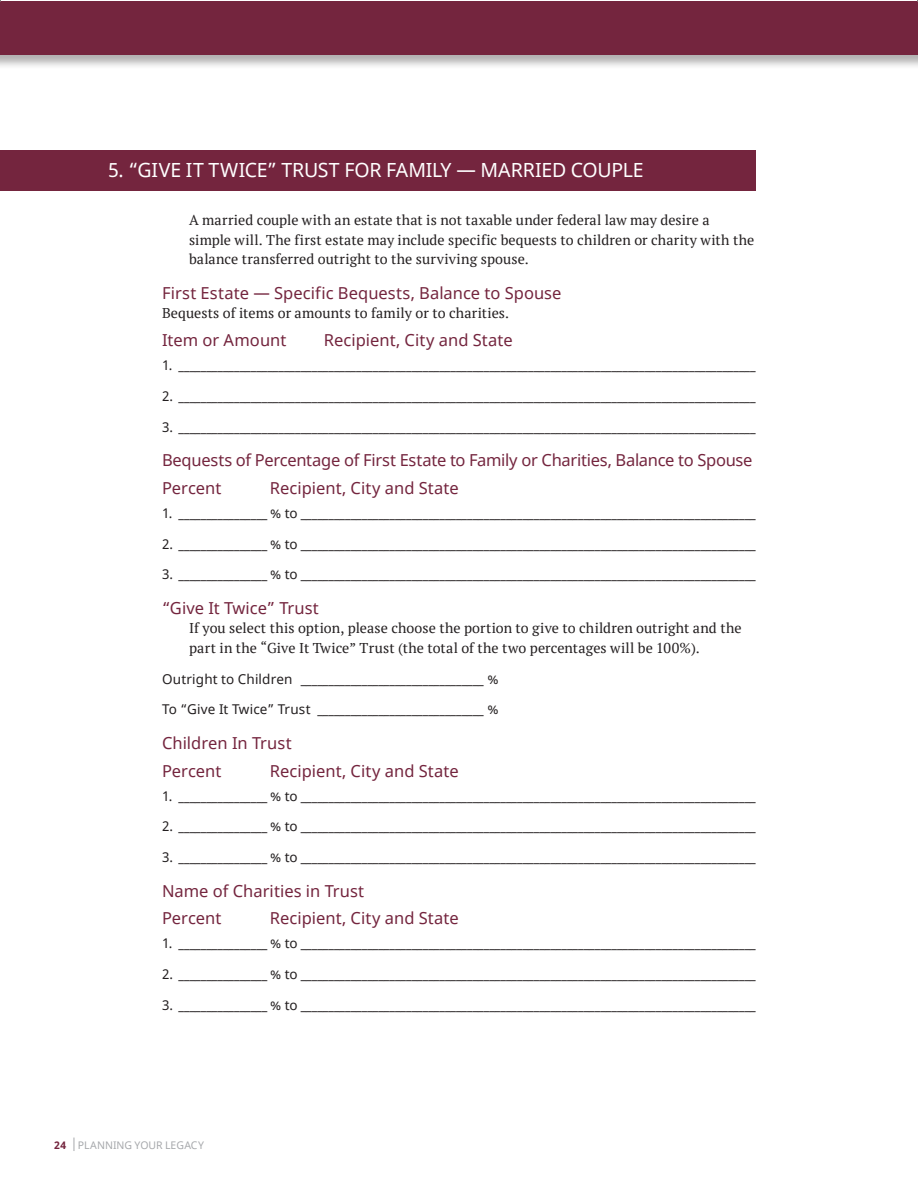
<style>
.page{position:relative;width:918px;height:1188px;background:#fff}
.page>*{position:absolute;margin:0;border:0;box-sizing:border-box;transform-origin:0 0}
.t1{font:19.5px "Noto Sans";letter-spacing:-.01em;color:#fff}
.t2{font:16.5px/27.8px "Noto Sans";color:#74253e}
.t3{font:14.25px/19.5px "PT Serif";letter-spacing:.005em;color:#231f20}
.t4{font:13.5px "Noto Sans";letter-spacing:.01em;color:#231f20}
.t5{font:10.5px "Noto Sans";color:#a7a9ac}
.s1{font-weight:700;color:#74253e}
</style>
<div class="page">
<svg style="left:74px;top:1138px;width:1px;height:13px"></svg>
<div style="left:0;top:1px;width:918px;height:69px;background:#231f20;opacity:.35"></div>
<div style="left:0;top:1px;width:918px;height:54px;background:#74253e"></div>
<div style="left:0;top:150px;width:756px;height:40px;background:#74253e"></div>
<h1 class="t1" style="left:108px;top:157px;width:537px">5. “GIVE IT TWICE” TRUST FOR FAMILY — MARRIED COUPLE</h1>
<p class="t3" style="left:189px;top:210px;width:567px">A married couple with an estate that is not taxable under federal law may desire a simple will. The first estate may include specific bequests to children or charity with the balance transferred outright to the surviving spouse.</p>
<p class="t2" style="left:162px;top:280px;width:401px">First Estate — Specific Bequests, Balance to Spouse</p>
<p class="t3" style="left:162px;top:303px;width:349px">Bequests of items or amounts to family or to charities.</p>
<p class="t2" style="left:162px;top:327px;width:126px">Item or Amount</p>
<p class="t2" style="left:324px;top:327px;width:190px">Recipient, City and State</p>
<p class="t4" style="left:162px;top:356px;width:595px">1. ________________________________________________________________________________________________________</p>
<p class="t4" style="left:162px;top:387px;width:595px">2. ________________________________________________________________________________________________________</p>
<p class="t4" style="left:162px;top:418px;width:595px">3. ________________________________________________________________________________________________________</p>
<p class="t2" style="left:162px;top:447px;width:592px">Bequests of Percentage of First Estate to Family or Charities, Balance to Spouse<br>Percent</p>
<p class="t2" style="left:270px;top:475px;width:190px">Recipient, City and State</p>
<p class="t4" style="left:162px;top:504px;width:595px">1. ________________ % to __________________________________________________________________________________</p>
<p class="t4" style="left:162px;top:535px;width:595px">2. ________________ % to __________________________________________________________________________________</p>
<p class="t4" style="left:162px;top:565px;width:595px">3. ________________ % to __________________________________________________________________________________</p>
<p class="t2" style="left:162px;top:595px;width:158px">“Give It Twice” Trust</p>
<p class="t3" style="left:189px;top:618px;width:554px">If you select this option, please choose the portion to give to children outright and the part in the “Give It Twice” Trust (the total of the two percentages will be 100%).</p>
<p class="t4" style="left:162px;top:670px;width:338px">Outright to Children _________________________________ %</p>
<p class="t4" style="left:162px;top:700px;width:338px">To “Give It Twice” Trust ______________________________ %</p>
<p class="t2" style="left:162px;top:730px;width:131px">Children In Trust<br>Percent</p>
<p class="t2" style="left:270px;top:757px;width:190px">Recipient, City and State</p>
<p class="t4" style="left:162px;top:787px;width:595px">1. ________________ % to __________________________________________________________________________________</p>
<p class="t4" style="left:162px;top:817px;width:595px">2. ________________ % to __________________________________________________________________________________</p>
<p class="t4" style="left:162px;top:848px;width:595px">3. ________________ % to __________________________________________________________________________________</p>
<p class="t2" style="left:162px;top:877px;width:204px">Name of Charities in Trust<br>Percent</p>
<p class="t2" style="left:270px;top:905px;width:190px">Recipient, City and State</p>
<p class="t4" style="left:162px;top:934px;width:595px">1. ________________ % to __________________________________________________________________________________</p>
<p class="t4" style="left:162px;top:965px;width:595px">2. ________________ % to __________________________________________________________________________________</p>
<p class="t4" style="left:162px;top:996px;width:595px">3. ________________ % to __________________________________________________________________________________</p>
<p class="t5" style="left:54px;top:1138px;width:152px"><span class="s1">24</span> PLANNING YOUR LEGACY</p>
</div>
